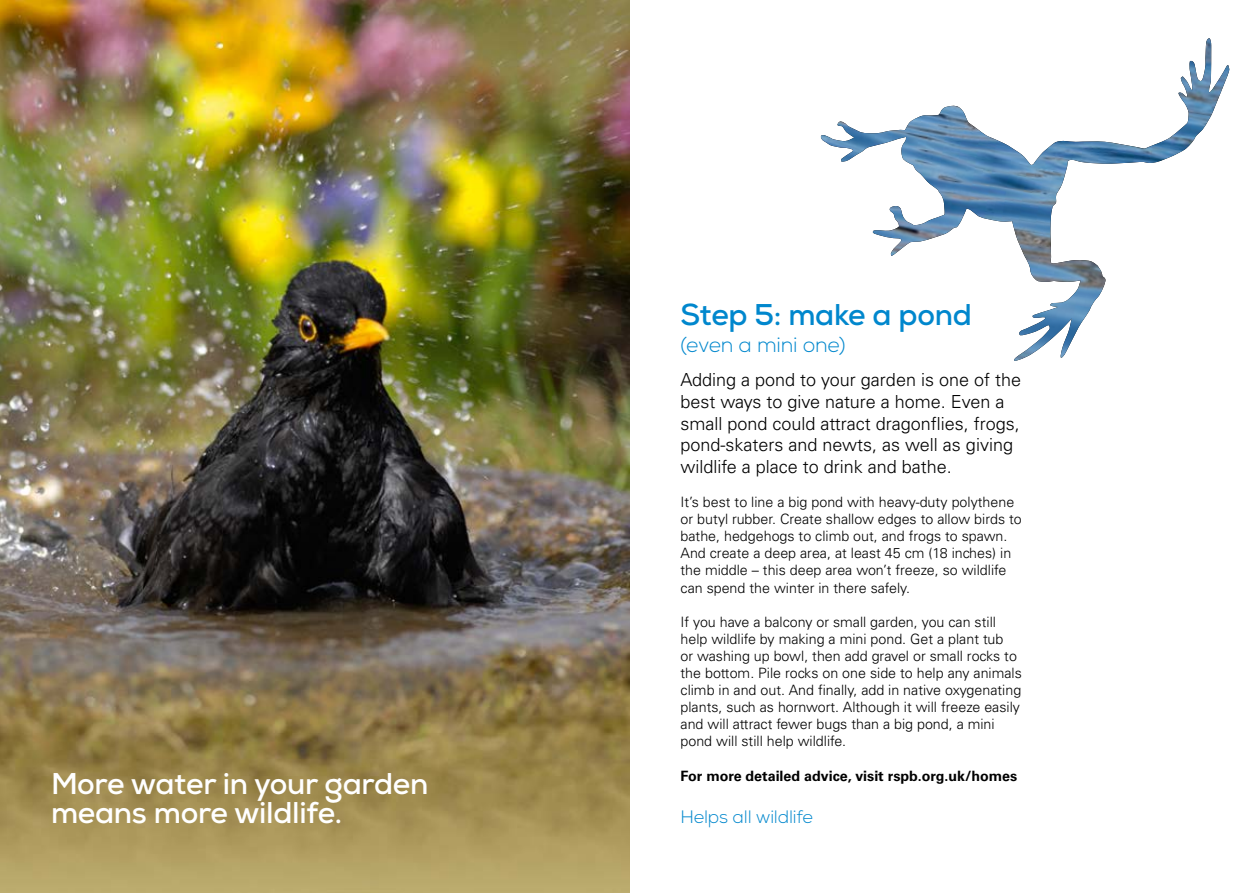
<style>
.page{position:relative;width:1259px;height:893px;background:#fff}
.page>*{position:absolute;margin:0;border:0;box-sizing:border-box;transform-origin:0 0}
.t1{font:700 30px/28.5px "Nexa";letter-spacing:-.01em;color:#fff}
.t2{font:700 30px "Nexa";letter-spacing:-.01em;color:#0087cd}
.t3{font:300 21px "Nexa";letter-spacing:-.01em;color:#0087cd}
.t4{font:300 18px/21.6px "Univers";color:#000}
.t5{font:300 18px "Nexa";letter-spacing:-.01em;color:#0087cd}
.t6{font:300 14.25px/17.1px "Univers";color:#000}
.t7{font:700 14.25px "Univers";color:#000}
</style>
<div class="page">
<svg style="left:890px;top:38px;width:339px;height:323px"></svg>
<img style="left:820px;top:42px;width:386px;height:209px">
<img style="left:0;top:0;width:629px;height:893px">
<h1 class="t1" style="left:51px;top:769px;width:379px">More water in your garden means more wildlife.</h1>
<h1 class="t2" style="left:680px;top:295px;width:293px">Step 5: make a pond</h1>
<h2 class="t3" style="left:680px;top:332px;width:167px">(even a mini one)</h2>
<p class="t4" style="left:680px;top:369px;width:342px">Adding a pond to your garden is one of the best ways to give nature a home. Even a small pond could attract dragonflies, frogs, pond-skaters and newts, as well as giving wildlife a place to drink and bathe.</p>
<p class="t6" style="left:680px;top:493px;width:343px">It’s best to line a big pond with heavy-duty polythene or butyl rubber. Create shallow edges to allow birds to bathe, hedgehogs to climb out, and frogs to spawn.<br>And create a deep area, at least 45 cm (18 inches) in the middle – this deep area won’t freeze, so wildlife can spend the winter in there safely.</p>
<p class="t6" style="left:680px;top:613px;width:343px">If you have a balcony or small garden, you can still help wildlife by making a mini pond. Get a plant tub<br>or washing up bowl, then add gravel or small rocks to the bottom. Pile rocks on one side to help any animals climb in and out. And finally, add in native oxygenating plants, such as hornwort. Although it will freeze easily and will attract fewer bugs than a big pond, a mini pond will still help wildlife.</p>
<p class="t7" style="left:680px;top:767px;width:338px">For more detailed advice, visit rspb.org.uk/homes</p>
<p class="t5" style="left:680px;top:806px;width:134px">Helps all wildlife</p>
</div>
